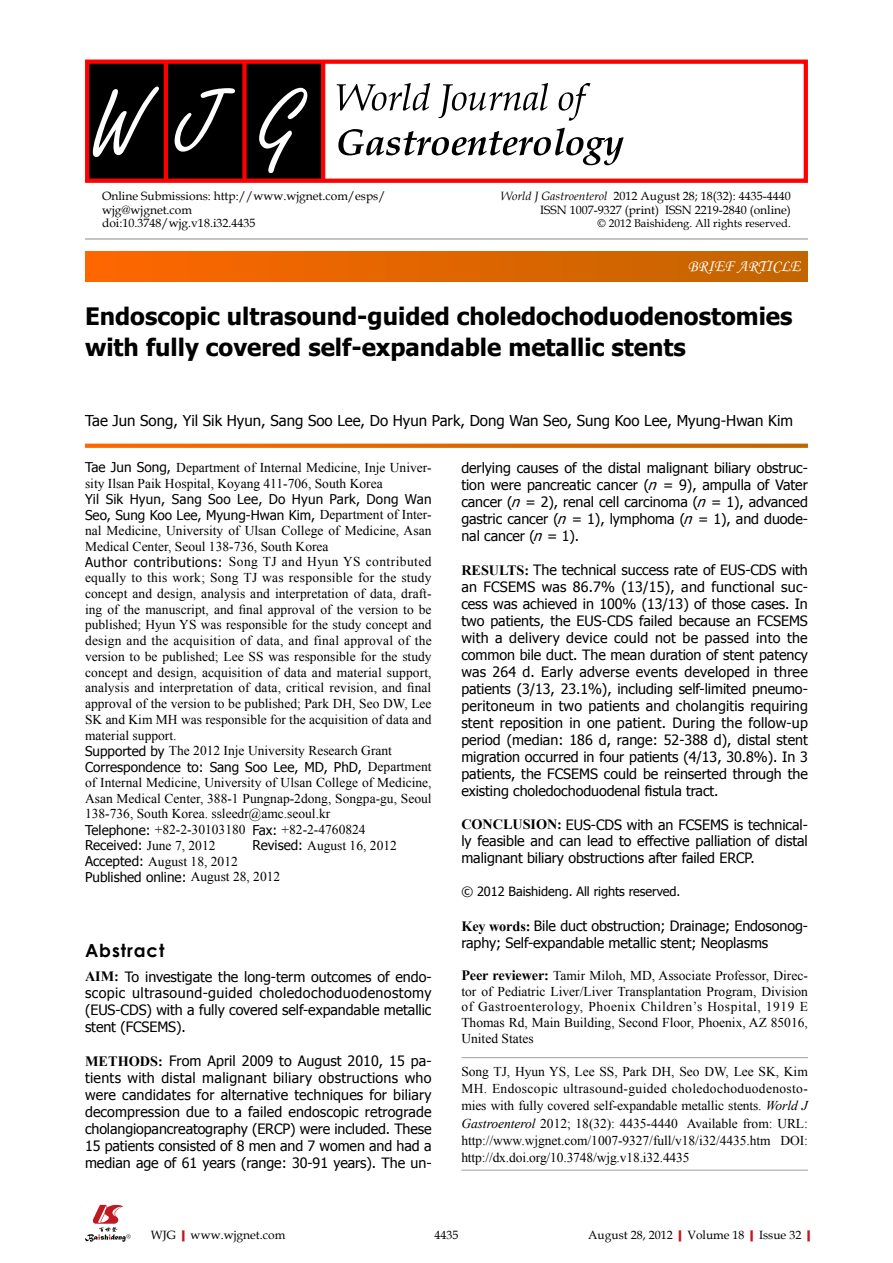
<style>
.page{position:relative;width:893px;height:1263px;background:#fff}
.page>*{position:absolute;margin:0;border:0;box-sizing:border-box;transform-origin:0 0}
.t1{font:700 24px/31.5px "Tahoma";color:#000}
.t2{font:700 18px "Century Gothic";letter-spacing:.05em;color:#000}
.t3{font:16.5px "Monotype Corsiva";color:#fff}
.t4{font:15px "Tahoma";color:#000}
.t5{font:14.25px/17px "Tahoma";letter-spacing:-.005em;color:#000;text-align:justify}
.t6{font:13.5px/15.8px "Times New Roman";color:#000}
.t7{font:13.5px/15.8px "Tahoma";color:#000}
.t8{font:12.75px "Tahoma";letter-spacing:-.005em;color:#000}
.t9{font:12px/13.5px "Book Antiqua";color:#000;text-align:right}
.t10{font:11.25px "Book Antiqua";color:#000}
.s1{font-style:italic}
.s2{font-family:"Tahoma"}
.s3{font-family:"Times New Roman"}
.s4{font-family:"Times New Roman";font-weight:700}
.s5{font-weight:700;font-size:14.25px}
.s6{font-weight:700;color:#c01920}
</style>
<div class="page">
<div style="left:85px;top:252px;width:723px;height:29px;background:linear-gradient(to right,#f60,#c16500)"></div>
<hr style="left:85px;top:239px;width:723px;height:1px;background:#898989">
<div style="left:87px;top:61px;width:236px;height:121px;background:#000"></div>
<hr style="left:164px;top:61px;width:4px;height:121px;background:#f00">
<div style="left:242px;top:61px;width:5px;height:121px;background:#f00"></div>
<hr style="left:321px;top:61px;width:4px;height:121px;background:#f00">
<div style="left:85px;top:60px;width:723px;height:123px;border:4px solid #f00"></div>
<svg style="left:259px;top:88px;width:48px;height:85px"></svg>
<svg style="left:175px;top:88px;width:60px;height:64px"></svg>
<svg style="left:93px;top:87px;width:66px;height:70px"></svg>
<svg style="left:337px;top:83px;width:253px;height:38px"></svg>
<svg style="left:338px;top:128px;width:286px;height:37px"></svg>
<svg style="left:85px;top:444px;width:723px;height:4px;background:#e16a08"></svg>
<svg style="left:85px;top:1205px;width:46px;height:37px"></svg>
<hr style="left:461px;top:1057px;width:347px;height:1px;background:#9f9fa0">
<hr style="left:461px;top:1170px;width:347px;height:1px;background:#9f9fa0">
<p class="t9" style="left:102px;top:189px;width:285px;text-align:left">Online Submissions: http://www.wjgnet.com/esps/ wjg@wjgnet.com<br>doi:10.3748/wjg.v18.i32.4435</p>
<p class="t9" style="left:501px;top:189px;width:292px"><span class="s1">World J Gastroenterol</span> 2012 August 28; 18(32): 4435-4440<br>ISSN 1007-9327 (print) ISSN 2219-2840 (online)</p>
<p class="t10" style="left:598px;top:215px;width:195px">© 2012 Baishideng. All rights reserved.</p>
<p class="t3" style="left:688px;top:256px;width:114px">BRIEF ARTICLE</p>
<h1 class="t1" style="left:85px;top:298px;width:709px">Endoscopic ultrasound-guided choledochoduodenostomies with fully covered self-expandable metallic stents</h1>
<p class="t4" style="left:85px;top:410px;width:709px">Tae Jun Song, Yil Sik Hyun, Sang Soo Lee, Do Hyun Park, Dong Wan Seo, Sung Koo Lee, Myung-Hwan Kim</p>
<p class="t6" style="left:85px;top:459px;width:348px"><span class="s2">Tae Jun Song,</span> Department of Internal Medicine, Inje Univer&shy;sity Ilsan Paik Hospital, Koyang 411-706, South Korea</p>
<p class="t7" style="left:85px;top:490px;width:348px">Yil Sik Hyun, Sang Soo Lee, Do Hyun Park, Dong Wan<br>Seo, Sung Koo Lee, Myung-Hwan Kim, <span class="s3">Department of Inter-</span></p>
<p class="t6" style="left:85px;top:522px;width:348px">nal Medicine, University of Ulsan College of Medicine, Asan Medical Center, Seoul 138-736, South Korea<br><span class="s2">Author contributions:</span> Song TJ and Hyun YS contributed equally to this work; Song TJ was responsible for the study concept and design, analysis and interpretation of data, draft&shy;ing of the manuscript, and final approval of the version to be published; Hyun YS was responsible for the study concept and design and the acquisition of data, and final approval of the version to be published; Lee SS was responsible for the study concept and design, acquisition of data and material support, analysis and interpretation of data, critical revision, and final approval of the version to be published; Park DH, Seo DW, Lee SK and Kim MH was responsible for the acquisition of data and material support.<br><span class="s2">Supported by</span> The 2012 Inje University Research Grant</p>
<p class="t7" style="left:85px;top:758px;width:348px">Correspondence to: Sang Soo Lee, MD, PhD, <span class="s3">Department</span></p>
<p class="t6" style="left:85px;top:774px;width:348px">of Internal Medicine, University of Ulsan College of Medicine, Asan Medical Center, 388-1 Pungnap-2dong, Songpa-gu, Seoul 138-736, South Korea. ssleedr@amc.seoul.kr<br><span class="s2">Telephone:</span> +82-2-30103180 <span class="s2">Fax:</span> +82-2-4760824<br><span class="s2">Received:</span> June 7, 2012</p>
<p class="t6" style="left:253px;top:837px;width:146px"><span class="s2">Revised:</span> August 16, 2012</p>
<p class="t6" style="left:85px;top:853px;width:154px"><span class="s2">Accepted:</span> August 18, 2012</p>
<p class="t7" style="left:85px;top:868px;width:197px">Published online: <span class="s3">August 28, 2012</span></p>
<h2 class="t2" style="left:85px;top:937px;width:81px">Abstract</h2>
<p class="t5" style="left:85px;top:967px;width:348px"><span class="s4">AIM:</span> To investigate the long-term outcomes of endo&shy;scopic ultrasound-guided choledochoduodenostomy (EUS-CDS) with a fully covered self-expandable metallic stent (FCSEMS).</p>
<p class="t5" style="left:85px;top:1052px;width:348px"><span class="s4">METHODS:</span> From April 2009 to August 2010, 15 pa&shy;tients with distal malignant biliary obstructions who were candidates for alternative techniques for biliary decompression due to a failed endoscopic retrograde cholangiopancreatography (ERCP) were included. These 15 patients consisted of 8 men and 7 women and had a median age of 61 years (range: 30-91 years). The un-</p>
<p class="t5" style="left:461px;top:458px;width:348px">derlying causes of the distal malignant biliary obstruc&shy;tion were pancreatic cancer (<span class="s1">n</span> = 9), ampulla of Vater cancer (<span class="s1">n</span> = 2), renal cell carcinoma (<span class="s1">n</span> = 1), advanced gastric cancer (<span class="s1">n</span> = 1), lymphoma (<span class="s1">n</span> = 1), and duode&shy;nal cancer (<span class="s1">n</span> = 1).</p>
<p class="t5" style="left:461px;top:561px;width:348px"><span class="s4">RESULTS:</span> The technical success rate of EUS-CDS with an FCSEMS was 86.7% (13/15), and functional suc&shy;cess was achieved in 100% (13/13) of those cases. In two patients, the EUS-CDS failed because an FCSEMS with a delivery device could not be passed into the common bile duct. The mean duration of stent patency was 264 d. Early adverse events developed in three patients (3/13, 23.1%), including self-limited pneumo&shy;peritoneum in two patients and cholangitis requiring stent reposition in one patient. During the follow-up period (median: 186 d, range: 52-388 d), distal stent migration occurred in four patients (4/13, 30.8%). In 3 patients, the FCSEMS could be reinserted through the existing choledochoduodenal fistula tract.</p>
<p class="t5" style="left:461px;top:815px;width:348px"><span class="s4">CONCLUSION:</span> EUS-CDS with an FCSEMS is technical&shy;ly feasible and can lead to effective palliation of distal malignant biliary obstructions after failed ERCP.</p>
<p class="t8" style="left:461px;top:883px;width:221px">© 2012 Baishideng. All rights reserved.</p>
<p class="t5" style="left:461px;top:917px;width:348px"><span class="s4">Key words:</span> Bile duct obstruction; Drainage; Endosonog&shy;raphy; Self-expandable metallic stent; Neoplasms</p>
<p class="t6" style="left:461px;top:968px;width:348px;text-align:justify"><span class="s5">Peer reviewer:</span> Tamir Miloh, MD, Associate Professor, Direc&shy;tor of Pediatric Liver/Liver Transplantation Program, Division of Gastroenterology, Phoenix Children’s Hospital, 1919 E Thomas Rd, Main Building, Second Floor, Phoenix, AZ 85016, United States</p>
<p class="t6" style="left:461px;top:1062px;width:348px;line-height:17.2px;text-align:justify">Song TJ, Hyun YS, Lee SS, Park DH, Seo DW, Lee SK, Kim MH. Endoscopic ultrasound-guided choledochoduodenosto&shy;mies with fully covered self-expandable metallic stents. <span class="s1">World J Gastroenterol</span> 2012; 18(32): 4435-4440 Available from: URL: http://www.wjgnet.com/1007-9327/full/v18/i32/4435.htm DOI: http://dx.doi.org/10.3748/wjg.v18.i32.4435</p>
<p class="t9" style="left:151px;top:1227px;width:136px">WJG<span class="s6">|</span>www.wjgnet.com</p>
<p class="t9" style="left:434px;top:1227px;width:25px">4435</p>
<p class="t9" style="left:588px;top:1227px;width:229px">August 28, 2012<span class="s6">|</span>Volume 18<span class="s6">|</span>Issue 32<span class="s6">|</span></p>
</div>
